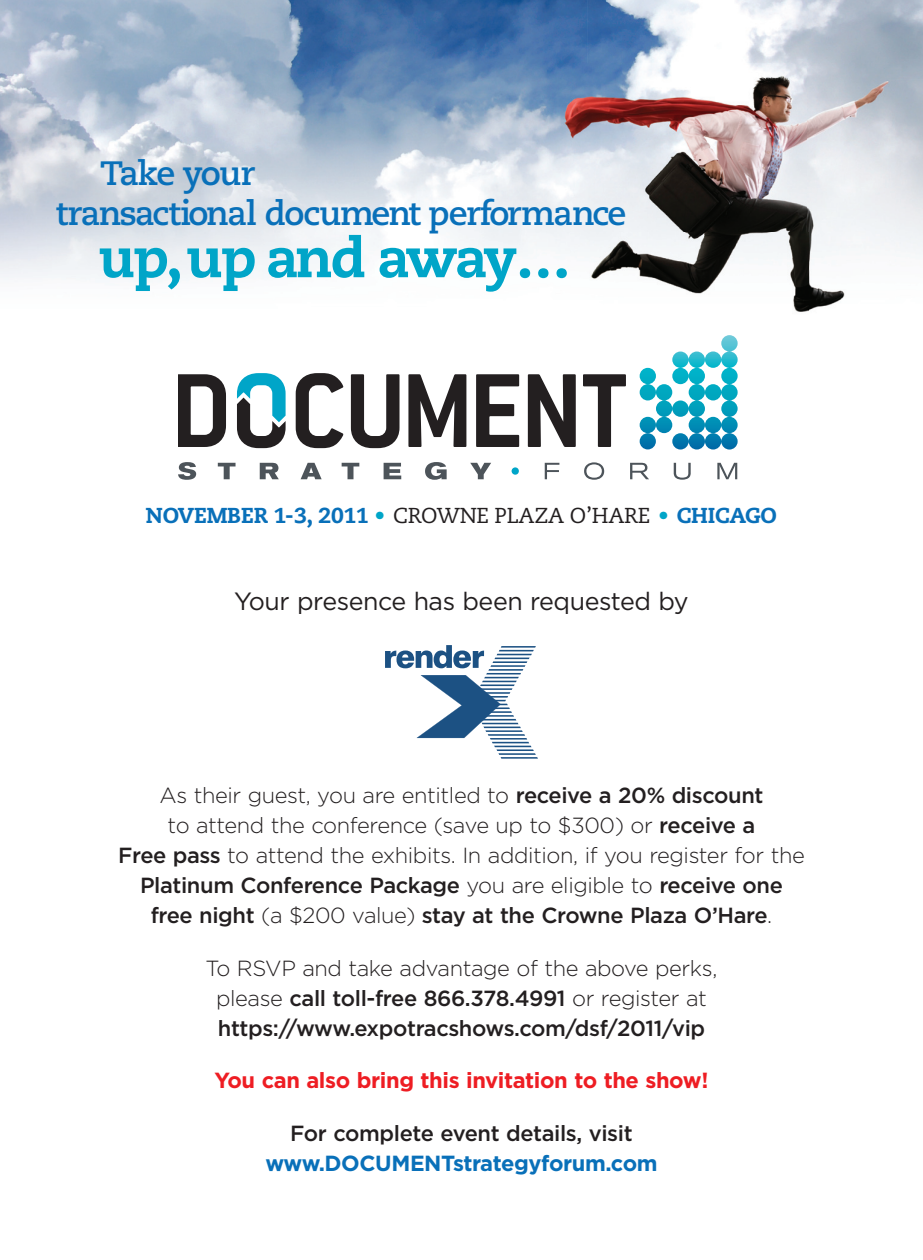
<style>
.page{position:relative;width:923px;height:1260px;background:#fff}
.page>*{position:absolute;margin:0;border:0;box-sizing:border-box;transform-origin:0 0}
.t1{font:800 55px "Caecilia";letter-spacing:-.04em;color:#00a5c8}
.t2{font:700 33.75px/40px "Caecilia";letter-spacing:-.05em;color:#0970b9}
.t3{font:25px "Gotham";letter-spacing:-.02em;color:#231f20}
.t4{font:300 22px/30px "Gotham";letter-spacing:-.02em;color:#231f20;text-align:center}
.t5{font:500 22px/30px "Gotham";letter-spacing:-.02em;color:#231f20;text-align:center}
.t6{font:700 22px "Gotham";letter-spacing:-.02em;color:#ee1d23}
.t7{font:700 22px "Gotham";letter-spacing:-.02em;color:#0970b9}
.t8{font:800 21.5px "Caecilia";letter-spacing:-.01em;color:#0970b9}
.s1{font-weight:300;color:#00a5c8}
.s2{font-weight:400;color:#231f20}
.s3{font-weight:500}
.s4{font-weight:300}
</style>
<div class="page">
<svg style="left:639px;top:335px;width:98px;height:115px"></svg>
<svg style="left:178px;top:462px;width:18px;height:18px"></svg>
<svg style="left:218px;top:463px;width:17px;height:16px"></svg>
<svg style="left:260px;top:463px;width:19px;height:16px"></svg>
<svg style="left:300px;top:463px;width:21px;height:16px"></svg>
<svg style="left:341px;top:463px;width:18px;height:16px"></svg>
<svg style="left:383px;top:463px;width:18px;height:16px"></svg>
<svg style="left:425px;top:462px;width:21px;height:18px"></svg>
<svg style="left:470px;top:463px;width:21px;height:16px"></svg>
<div style="left:511px;top:467px;width:8px;height:8px;background:#00a5c8;border-radius:50%"></div>
<svg style="left:544px;top:463px;width:15px;height:16px"></svg>
<svg style="left:584px;top:462px;width:20px;height:18px"></svg>
<svg style="left:630px;top:463px;width:19px;height:16px"></svg>
<svg style="left:673px;top:463px;width:17px;height:17px"></svg>
<svg style="left:717px;top:463px;width:20px;height:16px"></svg>
<svg style="left:179px;top:374px;width:47px;height:73px"></svg>
<svg style="left:296px;top:373px;width:47px;height:75px"></svg>
<svg style="left:351px;top:374px;width:48px;height:74px"></svg>
<svg style="left:408px;top:374px;width:58px;height:73px"></svg>
<svg style="left:476px;top:374px;width:43px;height:73px"></svg>
<svg style="left:528px;top:374px;width:47px;height:73px"></svg>
<svg style="left:583px;top:374px;width:43px;height:73px"></svg>
<svg style="left:237px;top:373px;width:48px;height:75px"></svg>
<img style="left:0;top:0;width:587px;height:282px">
<img style="left:587px;top:0;width:335px;height:79px">
<img style="left:547px;top:64px;width:347px;height:248px">
<svg style="left:385px;top:645px;width:153px;height:114px"></svg>
<h2 class="t2" style="left:56px;top:154px;width:572px;text-indent:44px">Take your<br>transactional document performance</h2>
<h1 class="t1" style="left:98px;top:224px;width:474px">up, up and away…</h1>
<p class="t8" style="left:146px;top:502px;width:632px">NOVEMBER 1-3, 2011 <span class="s1">•</span> <span class="s2">CROWNE PLAZA O’HARE</span> <span class="s1">•</span> CHICAGO</p>
<p class="t3" style="left:234px;top:587px;width:456px">Your presence has been requested by</p>
<p class="t4" style="left:118px;top:780px;width:688px">As their guest, you are entitled to <span class="s3">receive a 20% discount<br></span>to attend the conference (save up to $300) or <span class="s3">receive a<br>Free pass</span> to attend the exhibits. In addition, if you register for the <span class="s3">Platinum Conference Package</span> you are eligible to <span class="s3">receive one free night</span> (a $200 value) <span class="s3">stay at the Crowne Plaza O’Hare</span>.</p>
<p class="t5" style="left:206px;top:952px;width:513px"><span class="s4">To RSVP and take advantage of the above perks, please</span> call toll-free 866.378.4991 <span class="s4">or register at </span>https://www.expotracshows.com/dsf/2011/vip</p>
<p class="t6" style="left:214px;top:1068px;width:495px">You can also bring this invitation to the show!</p>
<p class="t5" style="left:290px;top:1117px;width:344px">For complete event details, visit</p>
<p class="t7" style="left:265px;top:1150px;width:394px">www.DOCUMENTstrategyforum.com</p>
</div>
